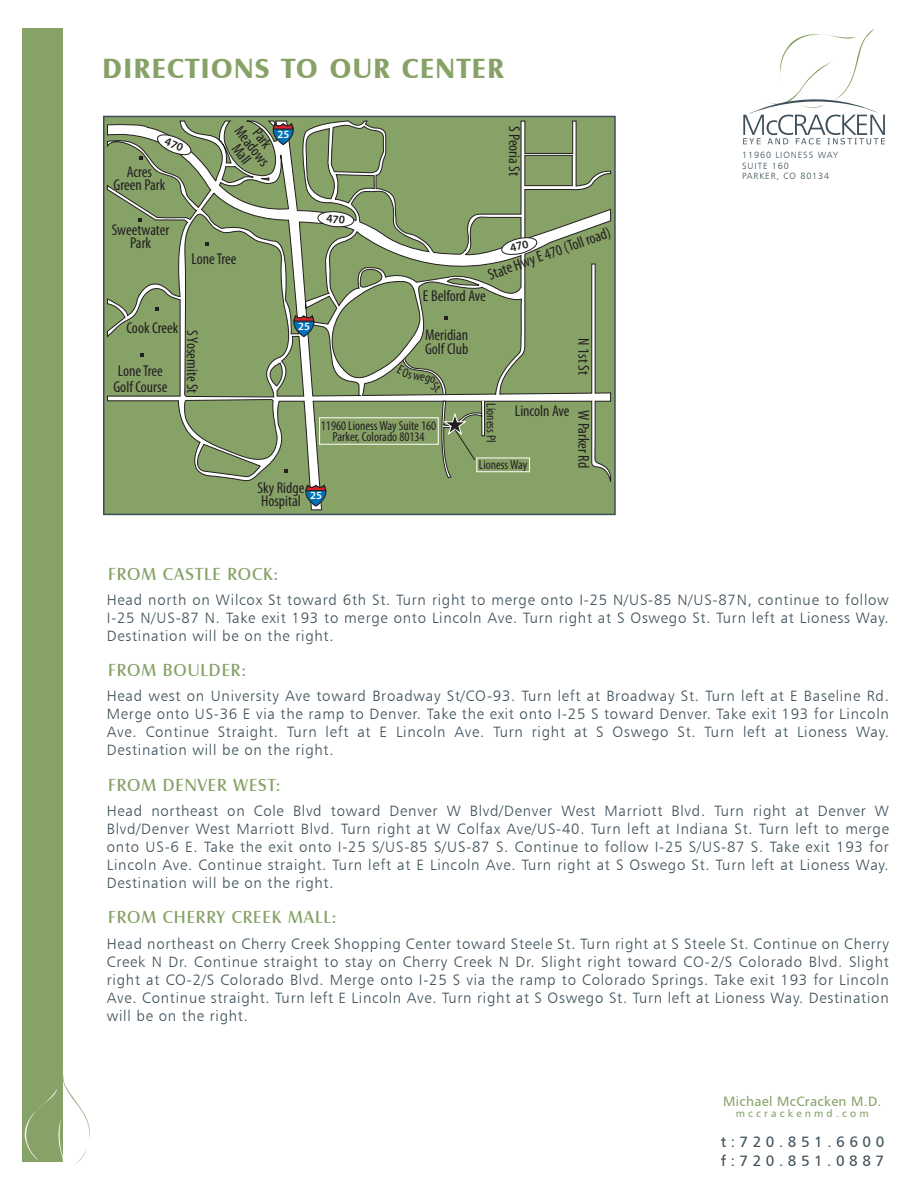
<style>
.page{position:relative;width:918px;height:1188px;background:#fff}
.page>*{position:absolute;margin:0;border:0;box-sizing:border-box;transform-origin:0 0}
.t1{font:700 28.65px "Castle T";letter-spacing:.055em;color:#87a267}
.t2{font:18px "Castle T";letter-spacing:.05em;color:#87a267}
.t3{font:condensed 15.75px/13px "Myriad Pro";color:#231f20}
.t4{font:15px/18px "Humanist 777 BT Light B";letter-spacing:.05em;color:#3d4f59;text-align:justify}
.t5{font:15px/19.5px "Humanist 777 BT Roman B";letter-spacing:.3em;color:#3d4f59}
.t6{font:13.5px "Humanist 777 BT Roman B";letter-spacing:.025em;color:#87a267}
.t7{font:condensed 13.05px/10.5px "Myriad Pro";color:#231f20;text-align:center}
.t8{font:600 11.1px "Myriad Pro";color:#fff}
.t9{font:10.5px "Humanist 777 BT Roman B";letter-spacing:.3em;color:#87a267}
.t10{font:9px/10.5px "Humanist 777 BT Light B";letter-spacing:.1em;color:#3d4f59}
.t11{font:600 6.3px "Myriad Pro";color:#231f20}
</style>
<div class="page">
<div style="left:22px;top:28px;width:41px;height:1134px;background:#87a267"></div>
<svg style="left:24px;top:1072px;width:66px;height:93px"></svg>
<svg style="left:743px;top:29px;width:142px;height:115px"></svg>
<div style="left:103px;top:116px;width:513px;height:399px;background:#87a267;border:2px solid #3d4f59"></div>
<svg style="left:107px;top:121px;width:504px;height:389px"></svg>
<svg style="left:305px;top:484px;width:21px;height:23px"></svg>
<svg style="left:293px;top:315px;width:21px;height:22px"></svg>
<svg style="left:273px;top:123px;width:21px;height:22px"></svg>
<svg style="left:482px;top:401px;width:3px;height:35px"></svg>
<div style="left:477px;top:458px;width:53px;height:14px;border:1px solid #fff"></div>
<svg style="left:397px;top:357px;width:85px;height:121px"></svg>
<svg style="left:318px;top:211px;width:36px;height:17px"></svg>
<svg style="left:500px;top:236px;width:38px;height:20px"></svg>
<svg style="left:156px;top:133px;width:36px;height:23px"></svg>
<h1 class="t1" style="left:102px;top:52px;width:403px">DIRECTIONS TO OUR CENTER</h1>
<p class="t3" style="left:114px;top:165px;width:53px;text-align:center">Acres<br>Green Park</p>
<p class="t3" style="left:243px;top:124px;width:48px;rotate:52deg">Meadows</p>
<p class="t3" style="left:266px;top:121px;width:23px;line-height:26.2px;rotate:52deg">Park<br>Mall</p>
<p class="t8" style="left:277px;top:127px;width:13px">25</p>
<p class="t3" style="left:521px;top:126px;width:52px;rotate:90deg">S Peoria St</p>
<p class="t3" style="left:112px;top:223px;width:59px;text-align:center">Sweetwater<br>Park</p>
<p class="t3" style="left:192px;top:252px;width:46px">Lone Tree</p>
<p class="t3" style="left:126px;top:321px;width:54px">Cook Creek</p>
<p class="t3" style="left:113px;top:363px;width:55px;line-height:15.8px">Lone Tree<br>Golf Course</p>
<p class="t3" style="left:199px;top:330px;width:65px;rotate:90deg">S Yosemite St</p>
<p class="t8" style="left:298px;top:319px;width:13px">25</p>
<p class="t11" style="left:329px;top:217px;width:12px">4 0</p>
<p class="t3" style="left:486px;top:269px;width:131px;rotate:-20deg">State Hwy E 470 (Toll road)</p>
<p class="t3" style="left:423px;top:289px;width:64px">E Belford Ave</p>
<p class="t3" style="left:425px;top:329px;width:45px">Meridian<br>Golf Club</p>
<p class="t3" style="left:590px;top:338px;width:38px;rotate:90deg">N 1st St</p>
<p class="t3" style="left:590px;top:410px;width:60px;rotate:90deg">W Parker Rd</p>
<p class="t7" style="left:497px;top:403px;width:41px;rotate:90deg">Lioness Pl</p>
<p class="t3" style="left:515px;top:404px;width:56px">Lincoln Ave</p>
<p class="t7" style="left:321px;top:421px;width:117px">11960 Lioness Way Suite 160<br>Parker, Colorado 80134</p>
<p class="t7" style="left:479px;top:459px;width:50px">Lioness Way</p>
<p class="t3" style="left:258px;top:481px;width:48px">Sky Ridge<br>Hospital</p>
<p class="t8" style="left:310px;top:489px;width:13px">25</p>
<p class="t10" style="left:742px;top:150px;width:97px">11960 LIONESS WAY<br>SUITE 160<br>PARKER, CO 80134</p>
<p class="t2" style="left:108px;top:564px;width:172px">FROM CASTLE ROCK:</p>
<p class="t4" style="left:107px;top:591px;width:783px">Head north on Wilcox St toward 6th St. Turn right to merge onto I-25 N/US-85 N/US-87N, continue to follow I-25 N/US-87 N. Take exit 193 to merge onto Lincoln Ave. Turn right at S Oswego St. Turn left at Lioness Way.<br>Destination will be on the right.</p>
<p class="t2" style="left:108px;top:660px;width:139px">FROM BOULDER:</p>
<p class="t4" style="left:107px;top:687px;width:784px">Head west on University Ave toward Broadway St/CO-93. Turn left at Broadway St. Turn left at E Baseline Rd.<br>Merge onto US-36 E via the ramp to Denver. Take the exit onto I-25 S toward Denver. Take exit 193 for Lincoln Ave. Continue Straight. Turn left at E Lincoln Ave. Turn right at S Oswego St. Turn left at Lioness Way.<br>Destination will be on the right.</p>
<p class="t2" style="left:108px;top:775px;width:174px">FROM DENVER WEST:</p>
<p class="t4" style="left:107px;top:802px;width:784px">Head northeast on Cole Blvd toward Denver W Blvd/Denver West Marriott Blvd. Turn right at Denver W Blvd/Denver West Marriott Blvd. Turn right at W Colfax Ave/US-40. Turn left at Indiana St. Turn left to merge onto US-6 E. Take the exit onto I-25 S/US-85 S/US-87 S. Continue to follow I-25 S/US-87 S. Take exit 193 for Lincoln Ave. Continue straight. Turn left at E Lincoln Ave. Turn right at S Oswego St. Turn left at Lioness Way.<br>Destination will be on the right.</p>
<p class="t2" style="left:108px;top:907px;width:230px">FROM CHERRY CREEK MALL:</p>
<p class="t4" style="left:107px;top:934px;width:784px">Head northeast on Cherry Creek Shopping Center toward Steele St. Turn right at S Steele St. Continue on Cherry Creek N Dr. Continue straight to stay on Cherry Creek N Dr. Slight right toward CO-2/S Colorado Blvd. Slight right at CO-2/S Colorado Blvd. Merge onto I-25 S via the ramp to Colorado Springs. Take exit 193 for Lincoln Ave. Continue straight. Turn left E Lincoln Ave. Turn right at S Oswego St. Turn left at Lioness Way. Destination will be on the right.</p>
<p class="t6" style="left:723px;top:1093px;width:160px">Michael McCracken M.D.</p>
<p class="t9" style="left:736px;top:1107px;width:135px">mccrackenmd.com</p>
<p class="t5" style="left:721px;top:1132px;width:165px">t:720.851.6600 f:720.851.0887</p>
</div>
